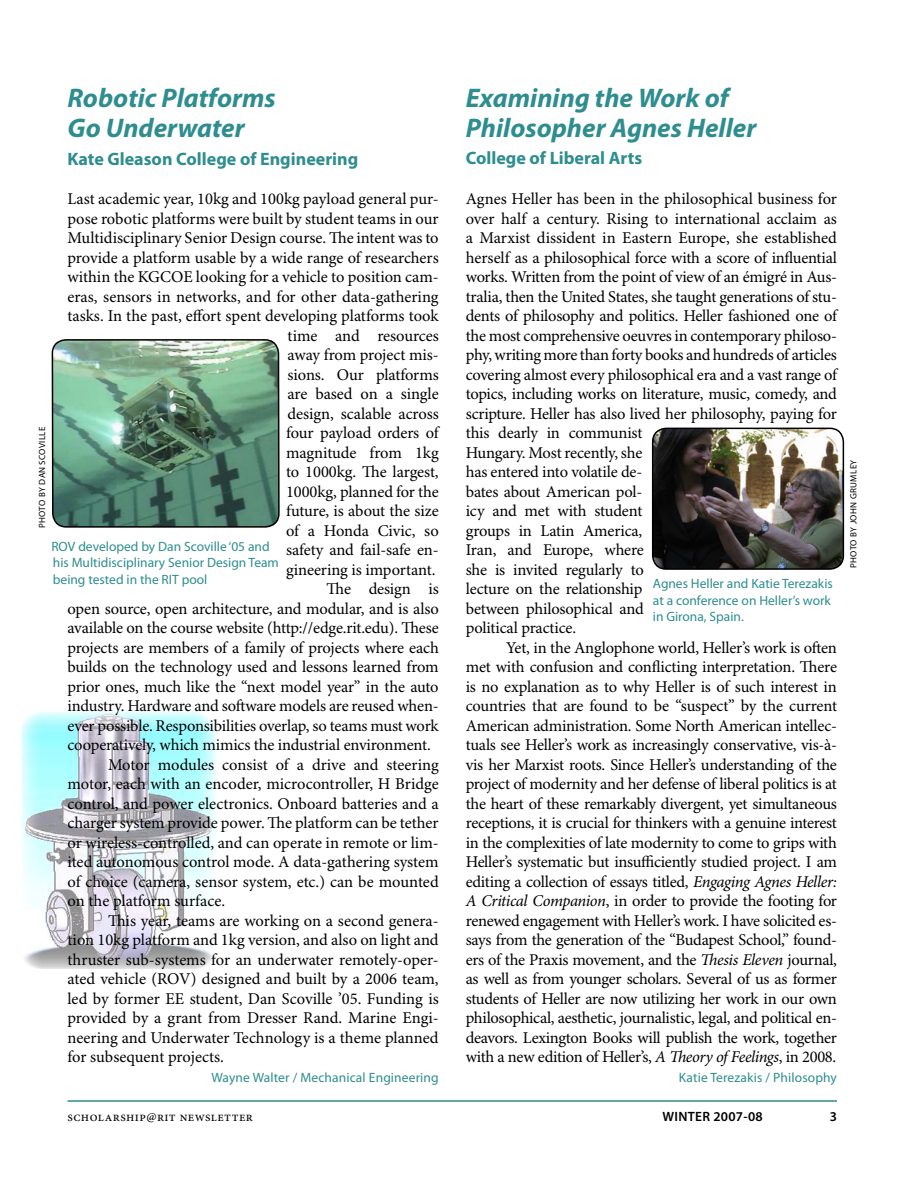
<style>
.page{position:relative;width:918px;height:1188px;background:#fff}
.page>*{position:absolute;margin:0;border:0;box-sizing:border-box;transform-origin:0 0}
.Heading{font:italic 700 27px/30px "Myriad Pro";color:#2e8d8e}
.Heading-2{font:700 18px "Myriad Pro";color:#2e8d8e}
.Subheading{font:700 18px "Myriad Pro";color:#2e8d8e}
.Body{font:16.5px/19.5px "Minion Pro";letter-spacing:-.01em;color:#000;text-align:justify}
.Body_1st_Paragraph{font:16.5px/19.5px "Minion Pro";letter-spacing:-.01em;color:#000;text-align:right}
.Body_1st_Paragraph-2{font:13.5px/16.5px "Myriad Pro";color:#2e8d8e}
.t1{font:13.5px "Minion Pro";color:#000}
.Author{font:13.5px "Myriad Pro";letter-spacing:.01em;color:#2e8d8e}
.t2{font:600 13.5px "Myriad Pro";letter-spacing:.02em;color:#000}
.t3{font:9px "Myriad Pro";letter-spacing:.03em;color:#000}
.s1{font-style:italic}
</style>
<div class="page">
<hr style="left:68px;top:1100px;width:769px;height:2px;background:#2e8d8e">
<img style="left:21px;top:712px;width:196px;height:257px">
<img style="left:51px;top:339px;width:229px;height:188px">
<img style="left:651px;top:427px;width:194px;height:142px">
<p class="Heading" style="left:68px;top:83px;width:210px">Robotic Platforms<br>Go Underwater</p>
<p class="Heading-2" style="left:68px;top:149px;width:292px">Kate Gleason College of Engineering</p>
<p class="Body_1st_Paragraph" style="left:68px;top:190px;width:373px">Last academic year, 10kg and 100kg payload general pur&shy;pose robotic platforms were built by student teams in our Multidisciplinary Senior Design course. The intent was to provide a platform usable by a wide range of researchers within the KGCOE looking for a vehicle to position cam&shy;eras, sensors in networks, and for other data-gathering tasks. In the past, effort spent developing platforms took time and resources<br>away from project mis-<br>sions. Our platforms<br>are based on a single<br>design, scalable across<br>four payload orders of<br>magnitude from 1kg<br>to 1000kg. The largest,<br>1000kg, planned for the<br>future, is about the size<br>of a Honda Civic, so<br>safety and fail-safe en-<br>gineering is important.</p>
<p class="Body" style="left:68px;top:580px;width:373px;text-indent:259px">The design is open source, open architecture, and modular, and is also available on the course website (http://edge.rit.edu). These projects are members of a family of projects where each builds on the technology used and lessons learned from prior ones, much like the “next model year” in the auto industry. Hardware and software models are reused when&shy;ever possible. Responsibilities overlap, so teams must work cooperatively, which mimics the industrial environment.</p>
<p class="Body" style="left:68px;top:755px;width:373px;text-indent:40px">Motor modules consist of a drive and steering motor, each with an encoder, microcontroller, H Bridge control, and power electronics. Onboard batteries and a charger system provide power. The platform can be tether or wireless-controlled, and can operate in remote or lim&shy;ited autonomous control mode. A data-gathering system of choice (camera, sensor system, etc.) can be mounted on the platform surface.</p>
<p class="Body" style="left:68px;top:911px;width:373px;text-indent:40px">This year, teams are working on a second genera&shy;tion 10kg platform and 1kg version, and also on light and thruster sub-systems for an underwater remotely-oper&shy;ated vehicle (ROV) designed and built by a 2006 team, led by former EE student, Dan Scoville ’05. Funding is provided by a grant from Dresser Rand. Marine Engi&shy;neering and Underwater Technology is a theme planned for subsequent projects.</p>
<p class="Body_1st_Paragraph-2" style="left:211px;top:1069px;width:229px">Wayne Walter / Mechanical Engineering</p>
<p class="t3" style="left:37px;top:528px;width:103px;rotate:-90deg">PHOTO BY DAN SCOVILLE</p>
<p class="Body_1st_Paragraph-2" style="left:51px;top:538px;width:229px">ROV developed by Dan Scoville ‘05 and his Multidisciplinary Senior Design Team being tested in the RIT pool</p>
<p class="Heading" style="left:466px;top:83px;width:292px">Examining the Work of<br>Philosopher Agnes Heller</p>
<p class="Subheading" style="left:466px;top:148px;width:178px">College of Liberal Arts</p>
<p class="Body_1st_Paragraph" style="left:466px;top:190px;width:373px;text-align:left">Agnes Heller has been in the philosophical business for over half a century. Rising to international acclaim as a Marxist dissident in Eastern Europe, she established herself as a philosophical force with a score of influential works. Written from the point of view of an émigré in Aus&shy;tralia, then the United States, she taught generations of stu&shy;dents of philosophy and politics. Heller fashioned one of the most comprehensive oeuvres in contemporary philoso&shy;phy, writing more than forty books and hundreds of articles covering almost every philosophical era and a vast range of topics, including works on literature, music, comedy, and scripture. Heller has also lived her philosophy, paying for this dearly in communist<br>Hungary. Most recently, she<br>has entered into volatile de-<br>bates about American pol-<br>icy and met with student<br>groups in Latin America,<br>Iran, and Europe, where<br>she is invited regularly to<br>lecture on the relationship<br>between philosophical and<br>political practice.</p>
<p class="Body" style="left:466px;top:638px;width:373px;text-indent:40px">Yet, in the Anglophone world, Heller’s work is often met with confusion and conflicting interpretation. There is no explanation as to why Heller is of such interest in countries that are found to be “suspect” by the current American administration. Some North American intellec&shy;tuals see Heller’s work as increasingly conservative, vis-à&shy;vis her Marxist roots. Since Heller’s understanding of the project of modernity and her defense of liberal politics is at the heart of these remarkably divergent, yet simultaneous receptions, it is crucial for thinkers with a genuine interest in the complexities of late modernity to come to grips with Heller’s systematic but insufficiently studied project. I am editing a collection of essays titled, <span class="s1">Engaging Agnes Heller:<br>A Critical Companion</span>, in order to provide the footing for renewed engagement with Heller’s work. I have solicited es&shy;says from the generation of the “Budapest School,” found&shy;ers of the Praxis movement, and the <span class="s1">Thesis Eleven</span> journal, as well as from younger scholars. Several of us as former students of Heller are now utilizing her work in our own philosophical, aesthetic, journalistic, legal, and political en&shy;deavors. Lexington Books will publish the work, together with a new edition of Heller’s, <span class="s1">A Theory of Feelings</span>, in 2008.</p>
<p class="Author" style="left:679px;top:1070px;width:160px">Katie Terezakis / Philosophy</p>
<p class="Body_1st_Paragraph-2" style="left:653px;top:575px;width:182px">Agnes Heller and Katie Terezakis at a conference on Heller’s work in Girona, Spain.</p>
<p class="t1" style="left:68px;top:1108px;width:187px">scholarship@rit newsletter</p>
<p class="t2" style="left:663px;top:1108px;width:102px">WINTER 2007-08</p>
<p class="t2" style="left:830px;top:1108px;width:9px">3</p>
<p class="t3" style="left:849px;top:568px;width:110px;rotate:-90deg">PHOTO BY JOHN GRUMLEY</p>
</div>
